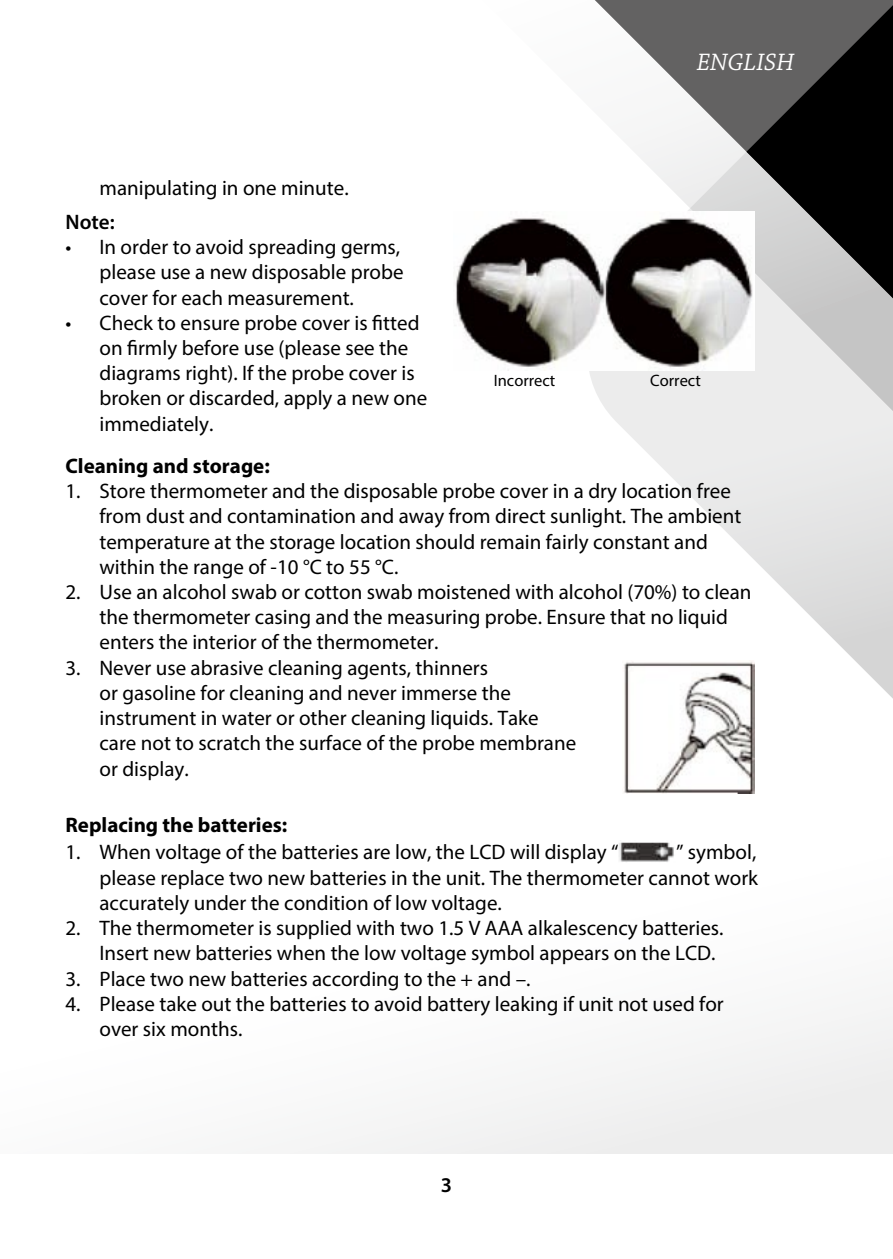
<style>
.page{position:relative;width:893px;height:1259px;background:#fff}
.page>*{position:absolute;margin:0;border:0;box-sizing:border-box;transform-origin:0 0}
.t1{font:italic 24.9px "Chaparral Pro";color:#fff}
.t2{font:21px/25.2px "Myriad Pro";color:#000}
.t3{font:700 21px "Myriad Pro";color:#000}
.t4{font:600 21px "Myriad Pro";color:#000}
.t5{font:16.5px "Myriad Pro";color:#000}
</style>
<div class="page">
<svg style="left:754px;top:561px;width:139px;height:192px"></svg>
<svg style="left:698px;top:503px;width:195px;height:58px"></svg>
<svg style="left:508px;top:0;width:238px;height:503px"></svg>
<svg style="left:746px;top:0;width:147px;height:507px;background:#8a8a8a"></svg>
<svg style="left:294px;top:753px;width:599px;height:400px"></svg>
<img style="left:455px;top:212px;width:299px;height:158px">
<img style="left:623px;top:661px;width:131px;height:132px">
<img style="left:619px;top:840px;width:57px;height:22px">
<p class="t2" style="left:99px;top:175px;width:251px">manipulating in one minute.</p>
<p class="t4" style="left:65px;top:209px;width:51px">Note:</p>
<p class="t2" style="left:99px;top:234px;width:306px;text-indent:-34px">• In order to avoid spreading germs, please use a new disposable probe cover for each measurement.</p>
<p class="t2" style="left:99px;top:310px;width:329px;text-indent:-34px">• Check to ensure probe cover is fitted on firmly before use (please see the diagrams right). If the probe cover is broken or discarded, apply a new one immediately.</p>
<p class="t1" style="left:697px;top:49px;width:99px">ENGLISH</p>
<p class="t5" style="left:494px;top:371px;width:63px">Incorrect</p>
<p class="t5" style="left:650px;top:371px;width:52px">Correct</p>
<p class="t3" style="left:65px;top:452px;width:206px">Cleaning and storage:</p>
<p class="t2" style="left:100px;top:478px;width:643px;text-indent:-34px">1. Store thermometer and the disposable probe cover in a dry location free from dust and contamination and away from direct sunlight. The ambient temperature at the storage location should remain fairly constant and within the range of -10 °C to 55 °C.</p>
<p class="t2" style="left:100px;top:579px;width:654px;text-indent:-34px">2. Use an alcohol swab or cotton swab moistened with alcohol (70%) to clean the thermometer casing and the measuring probe. Ensure that no liquid enters the interior of the thermometer.</p>
<p class="t2" style="left:100px;top:654px;width:478px;text-indent:-34px">3. Never use abrasive cleaning agents, thinners<br>or gasoline for cleaning and never immerse the instrument in water or other cleaning liquids. Take care not to scratch the surface of the probe membrane or display.</p>
<p class="t3" style="left:65px;top:811px;width:223px">Replacing the batteries:</p>
<p class="t2" style="left:65px;top:838px;width:555px">1. When voltage of the batteries are low, the LCD will display “</p>
<p class="t2" style="left:99px;top:838px;width:660px;text-align:justify;text-indent:576px">” symbol, please replace two new batteries in the unit. The thermometer cannot work accurately under the condition of low voltage.</p>
<p class="t2" style="left:99px;top:915px;width:626px;text-indent:-34px">2. The thermometer is supplied with two 1.5 V AAA alkalescency batteries.<br>Insert new batteries when the low voltage symbol appears on the LCD.</p>
<p class="t2" style="left:65px;top:965px;width:467px">3. Place two new batteries according to the + and –.</p>
<p class="t2" style="left:99px;top:991px;width:626px;text-indent:-34px">4. Please take out the batteries to avoid battery leaking if unit not used for over six months.</p>
<p class="t4" style="left:441px;top:1171px;width:13px">3</p>
</div>
